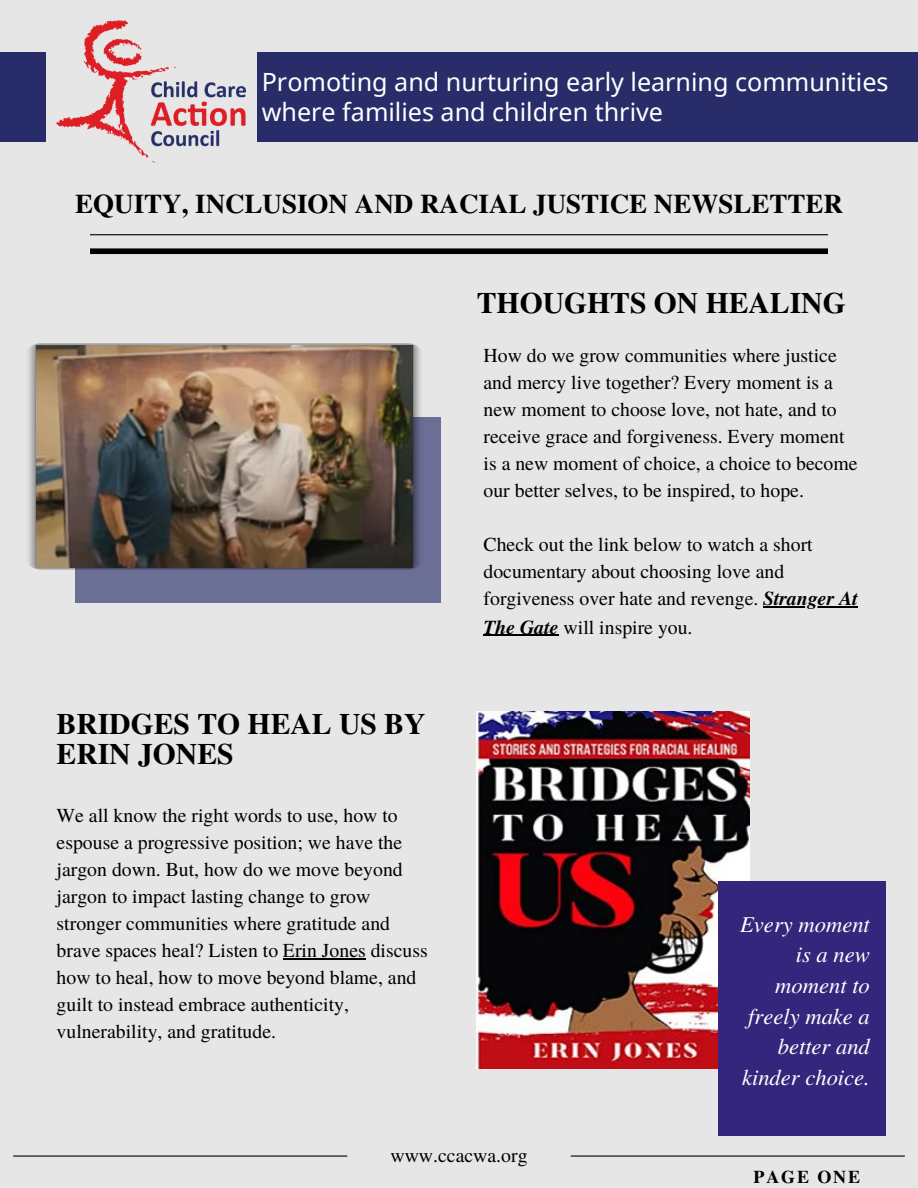
<style>
.page{position:relative;width:918px;height:1188px;background:#e6e6e6}
.page>*{position:absolute;margin:0;border:0;box-sizing:border-box;transform-origin:0 0}
.t1{font:700 29.7px/30.8px "Te X Gyre Termes";color:#000}
.t2{font:700 27px "Te X Gyre Termes";color:#000}
.t3{font:25.2px/30.3px "Noto Sans";color:#fff}
.t4{font:italic 22.65px/30.8px "Te X Gyre Termes";color:#fff;text-align:right}
.t5{font:19.8px/27px "Te X Gyre Termes";color:#000}
.t6{font:700 18px "Te X Gyre Termes";letter-spacing:.105em;color:#000}
.s1{font-weight:700;font-style:italic}
</style>
<div class="page">
<img style="left:477px;top:712px;width:272px;height:356px">
<hr style="left:90px;top:234px;width:738px;height:1px;background:#000">
<div style="left:90px;top:248px;width:738px;height:6px;background:#000"></div>
<div style="left:719px;top:881px;width:167px;height:254px;background:#33267c"></div>
<div style="left:257px;top:53px;width:661px;height:88px;background:#282d6a"></div>
<img style="left:57px;top:21px;width:189px;height:142px">
<div style="left:0;top:53px;width:45px;height:88px;background:#282d6a"></div>
<div style="left:75px;top:417px;width:365px;height:185px;background:#6b6e95"></div>
<img style="left:23px;top:343px;width:403px;height:227px;border-radius:19px">
<hr style="left:13px;top:1155px;width:334px;height:2px;background:#000">
<hr style="left:571px;top:1155px;width:334px;height:2px;background:#000">
<hr style="left:283px;top:958px;width:83px;height:1px;background:#000">
<hr style="left:763px;top:607px;width:95px;height:1px;background:#000">
<hr style="left:484px;top:635px;width:75px;height:1px;background:#000">
<p class="t3" style="left:262px;top:66px;width:628px">Promoting and nurturing early learning communities where families and children thrive</p>
<h2 class="t2" style="left:75px;top:183px;width:769px">EQUITY, INCLUSION AND RACIAL JUSTICE NEWSLETTER</h2>
<h1 class="t1" style="left:477px;top:286px;width:370px">THOUGHTS ON HEALING</h1>
<h1 class="t1" style="left:57px;top:707px;width:370px">BRIDGES TO HEAL US BY<br>ERIN JONES</h1>
<p class="t5" style="left:57px;top:801px;width:373px">We all know the right words to use, how to espouse a progressive position; we have the jargon down. But, how do we move beyond jargon to impact lasting change to grow stronger communities where gratitude and brave spaces heal? Listen to Erin Jones discuss how to heal, how to move beyond blame, and guilt to instead embrace authenticity, vulnerability, and gratitude.</p>
<p class="t5" style="left:484px;top:341px;width:376px">How do we grow communities where justice and mercy live together? Every moment is a new moment to choose love, not hate, and to receive grace and forgiveness. Every moment is a new moment of choice, a choice to become our better selves, to be inspired, to hope.</p>
<p class="t5" style="left:484px;top:530px;width:376px">Check out the link below to watch a short documentary about choosing love and forgiveness over hate and revenge. <span class="s1">Stranger At The Gate</span> will inspire you.</p>
<p class="t4" style="left:740px;top:907px;width:131px">Every moment is a new moment to freely make a better and kinder choice.</p>
<p class="t5" style="left:390px;top:1141px;width:139px">www.ccacwa.org</p>
<p class="t6" style="left:754px;top:1163px;width:108px">PAGE ONE</p>
</div>
